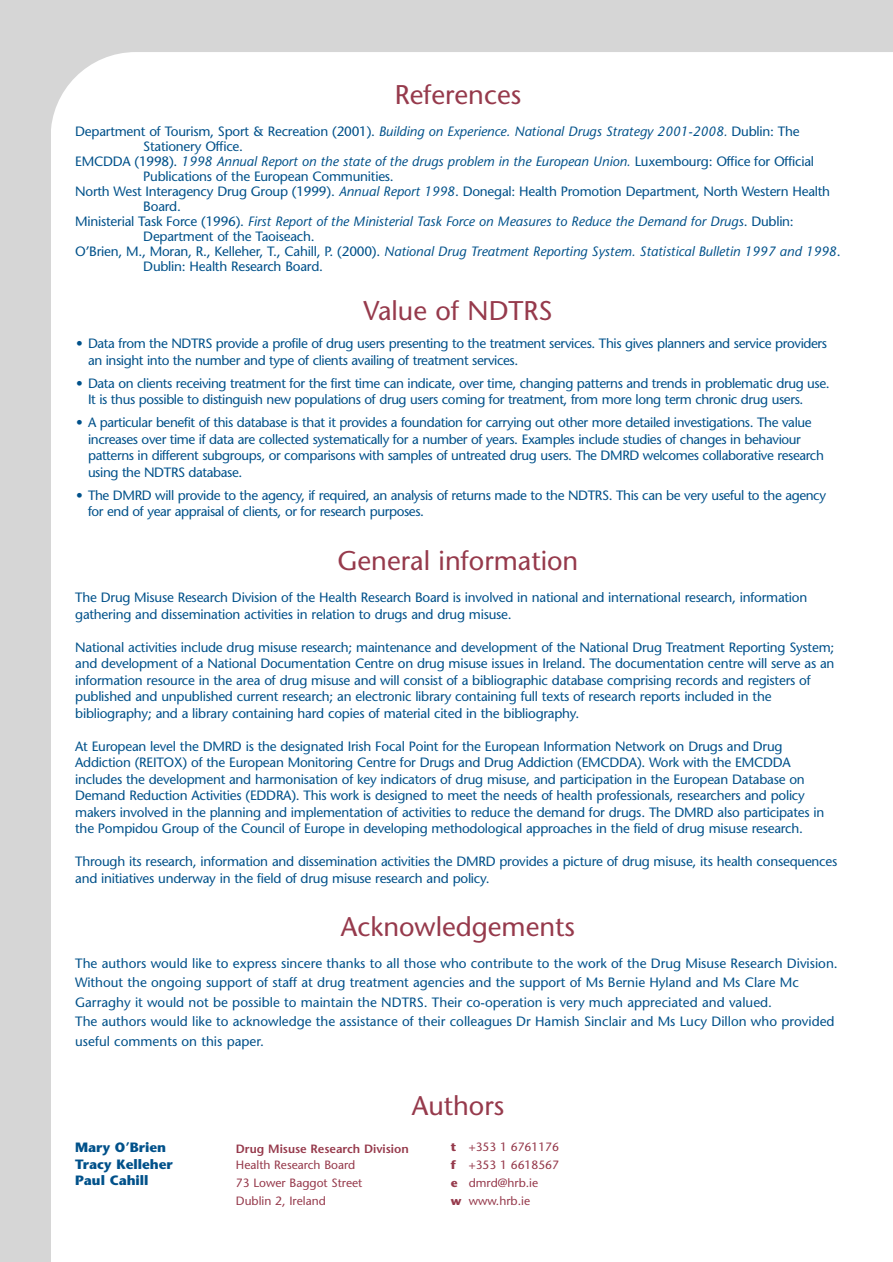
<style>
.page{position:relative;width:893px;height:1262px;background:#fff}
.page>*{position:absolute;margin:0;border:0;box-sizing:border-box;transform-origin:0 0}
.t1{font:27px "Stone Sans";color:#963a4c}
.t2{font:13.5px/16.5px "Stone Sans";letter-spacing:-.015em;color:#00518a}
.t3{font:italic 13.5px "Stone Sans";color:#00518a}
.t4{font:700 13.5px/16.2px "Stone Sans";color:#00518a}
.t5{font:12px/18px "Stone Sans";color:#963a4c}
.t6{font:600 12px "Stone Sans";color:#963a4c}
.s1{font-style:italic}
.s2{font-style:normal}
.s3{font-weight:700}
</style>
<div class="page">
<div style="left:0;top:0;width:892px;height:1261px;background:#d6d6d6"></div>
<div style="left:51px;top:52px;width:841px;height:1209px;background:#fff"></div>
<div style="left:74px;top:82px;width:768px;height:39px;background:#fff"></div>
<div style="left:74px;top:956px;width:768px;height:119px;background:#fff"></div>
<div style="left:74px;top:914px;width:768px;height:38px;background:#fff"></div>
<div style="left:74px;top:1094px;width:768px;height:38px;background:#fff"></div>
<div style="left:74px;top:590px;width:768px;height:305px;background:#fff"></div>
<div style="left:74px;top:548px;width:768px;height:38px;background:#fff"></div>
<div style="left:74px;top:1141px;width:244px;height:76px;background:#fff"></div>
<div style="left:234px;top:1139px;width:200px;height:78px;background:#fff"></div>
<div style="left:449px;top:1141px;width:200px;height:76px;background:#fff"></div>
<div style="left:74px;top:125px;width:768px;height:157px;background:#fff"></div>
<div style="left:74px;top:319px;width:768px;height:211px;background:#fff"></div>
<div style="left:74px;top:299px;width:768px;height:38px;background:#fff"></div>
<h1 class="t1" style="left:395px;top:84px;width:128px">References</h1>
<p class="t2" style="left:75px;top:125px;width:726px">Department of Tourism, Sport &amp; Recreation (2001). <span class="s1">Building on Experience. National Drugs Strategy 2001-2008.</span> Dublin: The</p>
<p class="t2" style="left:143px;top:140px;width:101px">Stationery Office.</p>
<p class="t3" style="left:75px;top:156px;width:740px"><span class="s2">EMCDDA (1998).</span> 1998 Annual Report on the state of the drugs problem in the European Union. <span class="s2">Luxembourg: Office for Official</span></p>
<p class="t2" style="left:143px;top:170px;width:252px">Publications of the European Communities.</p>
<p class="t2" style="left:75px;top:185px;width:756px">North West Interagency Drug Group (1999). <span class="s1">Annual Report 1998</span>. Donegal: Health Promotion Department, North Western Health</p>
<p class="t2" style="left:143px;top:200px;width:39px">Board.</p>
<p class="t3" style="left:75px;top:216px;width:720px"><span class="s2">Ministerial Task Force (1996).</span> First Report of the Ministerial Task Force on Measures to Reduce the Demand for Drugs<span class="s2">. Dublin:</span></p>
<p class="t2" style="left:143px;top:230px;width:173px">Department of the Taoiseach.</p>
<p class="t3" style="left:75px;top:246px;width:766px"><span class="s2">O’Brien, M., Moran, R., Kelleher, T., Cahill, P. (2000).</span> National Drug Treatment Reporting System. Statistical Bulletin 1997 and 1998<span class="s2">.</span></p>
<p class="t2" style="left:143px;top:260px;width:181px">Dublin: Health Research Board.</p>
<h1 class="t1" style="left:363px;top:300px;width:191px">Value of NDTRS</h1>
<p class="t2" style="left:88px;top:337px;width:740px;text-indent:-12px">• Data from the NDTRS provide a profile of drug users presenting to the treatment services. This gives planners and service providers an insight into the number and type of clients availing of treatment services.</p>
<p class="t2" style="left:88px;top:376px;width:743px;text-indent:-12px">• Data on clients receiving treatment for the first time can indicate, over time, changing patterns and trends in problematic drug use.<br>It is thus possible to distinguish new populations of drug users coming for treatment, from more long term chronic drug users.</p>
<p class="t2" style="left:88px;top:415px;width:737px;text-indent:-12px">• A particular benefit of this database is that it provides a foundation for carrying out other more detailed investigations. The value increases over time if data are collected systematically for a number of years. Examples include studies of changes in behaviour patterns in different subgroups, or comparisons with samples of untreated drug users. The DMRD welcomes collaborative research using the NDTRS database.</p>
<p class="t2" style="left:88px;top:488px;width:739px;text-indent:-12px">• The DMRD will provide to the agency, if required, an analysis of returns made to the NDTRS. This can be very useful to the agency for end of year appraisal of clients, or for research purposes.</p>
<h1 class="t1" style="left:337px;top:549px;width:242px">General information</h1>
<p class="t2" style="left:75px;top:590px;width:733px">The Drug Misuse Research Division of the Health Research Board is involved in national and international research, information gathering and dissemination activities in relation to drugs and drug misuse.</p>
<p class="t2" style="left:75px;top:640px;width:760px">National activities include drug misuse research; maintenance and development of the National Drug Treatment Reporting System; and development of a National Documentation Centre on drug misuse issues in Ireland. The documentation centre will serve as an information resource in the area of drug misuse and will consist of a bibliographic database comprising records and registers of published and unpublished current research; an electronic library containing full texts of research reports included in the bibliography; and a library containing hard copies of material cited in the bibliography.</p>
<p class="t2" style="left:75px;top:739px;width:750px">At European level the DMRD is the designated Irish Focal Point for the European Information Network on Drugs and Drug Addiction (REITOX) of the European Monitoring Centre for Drugs and Drug Addiction (EMCDDA). Work with the EMCDDA includes the development and harmonisation of key indicators of drug misuse, and participation in the European Database on Demand Reduction Activities (EDDRA). This work is designed to meet the needs of health professionals, researchers and policy makers involved in the planning and implementation of activities to reduce the demand for drugs. The DMRD also participates in the Pompidou Group of the Council of Europe in developing methodological approaches in the field of drug misuse research.</p>
<p class="t2" style="left:75px;top:854px;width:763px">Through its research, information and dissemination activities the DMRD provides a picture of drug misuse, its health consequences and initiatives underway in the field of drug misuse research and policy.</p>
<h1 class="t1" style="left:341px;top:916px;width:236px">Acknowledgements</h1>
<p class="t2" style="left:75px;top:954px;width:764px;line-height:19.5px">The authors would like to express sincere thanks to all those who contribute to the work of the Drug Misuse Research Division.<br>Without the ongoing support of staff at drug treatment agencies and the support of Ms Bernie Hyland and Ms Clare Mc Garraghy it would not be possible to maintain the NDTRS. Their co-operation is very much appreciated and valued.<br>The authors would like to acknowledge the assistance of their colleagues Dr Hamish Sinclair and Ms Lucy Dillon who provided useful comments on this paper.</p>
<h1 class="t1" style="left:412px;top:1095px;width:94px">Authors</h1>
<p class="t4" style="left:75px;top:1141px;width:99px">Mary O’Brien<br>Tracy Kelleher<br>Paul Cahill</p>
<p class="t6" style="left:236px;top:1143px;width:174px">Drug Misuse Research Division</p>
<p class="t5" style="left:236px;top:1157px;width:128px">Health Research Board<br>73 Lower Baggot Street<br>Dublin 2, Ireland</p>
<p class="t5" style="left:450px;top:1139px;width:110px"><span class="s3">t</span> +353 1 6761176 <span class="s3">f</span> +353 1 6618567 <span class="s3">e</span> dmrd@hrb.ie<br><span class="s3">w</span> www.hrb.ie</p>
</div>
